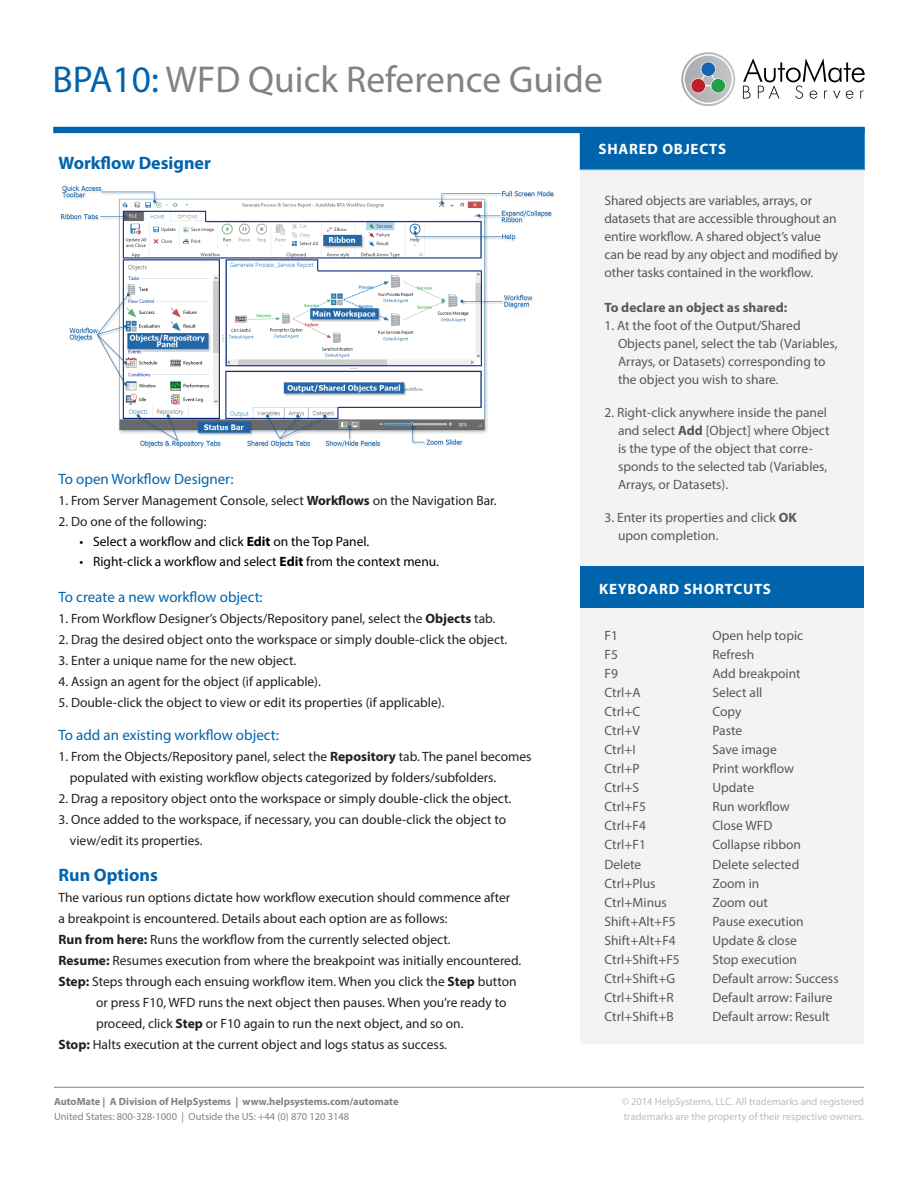
<style>
.page{position:relative;width:918px;height:1188px;background:#fff}
.page>*{position:absolute;margin:0;border:0;box-sizing:border-box;transform-origin:0 0}
.Product_Name{font:37.5px "Myriad Pro";color:#808285}
.Body_-_Subhead{font:700 18px "Myriad Pro";color:#0064ad}
.Body_-_Copy{font:15px "Myriad Pro";color:#0064ad}
.t1{font:700 15px "Myriad Pro";letter-spacing:.05em;color:#fff}
.Body_-_Copy-2{font:13.5px/21px "Myriad Pro";color:#231f20}
.Sidebar_-_Body_Copy{font:13.5px/18px "Myriad Pro";color:#57585a}
.t2{font:13.5px "Myriad Pro";color:#000}
.Sidebar_-_Body_Copy-2{font:700 13.5px "Myriad Pro";color:#57585a}
.t3{font:10.5px/15px "Myriad Pro";color:#bcbdc0}
.t4{font:700 10.5px "Myriad Pro";color:#808285}
.t5{font:10.5px "Myriad Pro";color:#808285}
.s1{color:#0064ad}
.s2{font-weight:700}
</style>
<div class="page">
<hr style="left:54px;top:1087px;width:810px;height:1px;background:#808285">
<div style="left:580px;top:128px;width:285px;height:42px;background:#0064ad;border:2px solid #0064ad"></div>
<div style="left:580px;top:170px;width:284px;height:435px;background:#f2f3f4"></div>
<div style="left:53px;top:127px;width:812px;height:6px;background:#0064ad"></div>
<div style="left:580px;top:604px;width:284px;height:440px;background:#f2f3f4"></div>
<div style="left:580px;top:567px;width:284px;height:41px;background:#0064ad"></div>
<img style="left:60px;top:185px;width:494px;height:263px">
<svg style="left:743px;top:58px;width:122px;height:41px"></svg>
<svg style="left:681px;top:52px;width:54px;height:54px"></svg>
<svg style="left:683px;top:54px;width:50px;height:50px"></svg>
<p class="Product_Name" style="left:52px;top:56px;width:552px"><span class="s1">BPA10:</span> WFD Quick Reference Guide</p>
<p class="Body_-_Subhead" style="left:58px;top:151px;width:154px">Workflow Designer</p>
<p class="Body_-_Copy" style="left:58px;top:469px;width:176px">To open Workflow Designer:</p>
<p class="Body_-_Copy-2" style="left:58px;top:490px;width:440px">1. From Server Management Console, select <span class="s2">Workflows</span> on the Navigation Bar.</p>
<p class="Body_-_Copy-2" style="left:58px;top:511px;width:150px">2. Do one of the following:</p>
<p class="t2" style="left:80px;top:533px;width:291px">• Select a workflow and click <span class="s2">Edit</span> on the Top Panel.</p>
<p class="t2" style="left:80px;top:553px;width:361px">• Right-click a workflow and select <span class="s2">Edit</span> from the context menu.</p>
<p class="Body_-_Copy" style="left:58px;top:588px;width:206px">To create a new workflow object:</p>
<p class="Body_-_Copy-2" style="left:58px;top:608px;width:438px">1. From Workflow Designer’s Objects/Repository panel, select the <span class="s2">Objects</span> tab.</p>
<p class="Body_-_Copy-2" style="left:58px;top:629px;width:450px">2. Drag the desired object onto the workspace or simply double-click the object.</p>
<p class="Body_-_Copy-2" style="left:58px;top:650px;width:239px">3. Enter a unique name for the new object.</p>
<p class="Body_-_Copy-2" style="left:58px;top:671px;width:264px">4. Assign an agent for the object (if applicable).</p>
<p class="Body_-_Copy-2" style="left:58px;top:692px;width:388px">5. Double-click the object to view or edit its properties (if applicable).</p>
<p class="Body_-_Copy" style="left:58px;top:726px;width:222px">To add an existing workflow object:</p>
<p class="Body_-_Copy-2" style="left:70px;top:746px;width:463px;text-indent:-11px">1. From the Objects/Repository panel, select the <span class="s2">Repository</span> tab. The panel becomes populated with existing workflow objects categorized by folders/subfolders.</p>
<p class="Body_-_Copy-2" style="left:58px;top:788px;width:454px">2. Drag a repository object onto the workspace or simply double-click the object.</p>
<p class="Body_-_Copy-2" style="left:70px;top:809px;width:438px;text-indent:-11px">3. Once added to the workspace, if necessary, you can double-click the object to view/edit its properties.</p>
<p class="Body_-_Subhead" style="left:58px;top:863px;width:101px">Run Options</p>
<p class="Body_-_Copy-2" style="left:58px;top:887px;width:453px">The various run options dictate how workflow execution should commence after a breakpoint is encountered. Details about each option are as follows:</p>
<p class="Body_-_Copy-2" style="left:58px;top:929px;width:394px"><span class="s2">Run from here:</span> Runs the workflow from the currently selected object.</p>
<p class="Body_-_Copy-2" style="left:58px;top:950px;width:464px"><span class="s2">Resume:</span> Resumes execution from where the breakpoint was initially encountered.</p>
<p class="Body_-_Copy-2" style="left:96px;top:971px;width:422px;text-indent:-38px"><span class="s2">Step:</span> Steps through each ensuing workflow item. When you click the <span class="s2">Step</span> button or press F10, WFD runs the next object then pauses. When you’re ready to proceed, click <span class="s2">Step</span> or F10 again to run the next object, and so on.</p>
<p class="Body_-_Copy-2" style="left:58px;top:1034px;width:390px"><span class="s2">Stop:</span> Halts execution at the current object and logs status as success.</p>
<p class="t4" style="left:54px;top:1094px;width:346px">AutoMate | A Division of HelpSystems | www.helpsystems.com/automate</p>
<p class="t5" style="left:54px;top:1110px;width:297px">United States: 800-328-1000 | Outside the US: +44 (0) 870 120 3148</p>
<p class="t1" style="left:598px;top:139px;width:129px">SHARED OBJECTS</p>
<p class="Sidebar_-_Body_Copy" style="left:604px;top:191px;width:235px">Shared objects are variables, arrays, or datasets that are accessible throughout an entire workflow. A shared object’s value can be read by any object and modified by other tasks contained in the workflow.</p>
<p class="Sidebar_-_Body_Copy-2" style="left:604px;top:299px;width:184px">To declare an object as shared:</p>
<p class="Sidebar_-_Body_Copy" style="left:618px;top:316px;width:221px;text-indent:-14px">1. At the foot of the Output/Shared Objects panel, select the tab (Variables, Arrays, or Datasets) corresponding to the object you wish to share.</p>
<p class="Sidebar_-_Body_Copy" style="left:618px;top:403px;width:213px;text-indent:-14px">2. Right-click anywhere inside the panel and select <span class="s2">Add</span> [Object] where Object is the type of the object that corre&shy;sponds to the selected tab (Variables, Arrays, or Datasets).</p>
<p class="Sidebar_-_Body_Copy" style="left:618px;top:508px;width:180px;text-indent:-14px">3. Enter its properties and click <span class="s2">OK </span>upon completion.</p>
<p class="t1" style="left:599px;top:579px;width:173px">KEYBOARD SHORTCUTS</p>
<p class="Sidebar_-_Body_Copy" style="left:604px;top:626px;width:15px">F1</p>
<p class="Sidebar_-_Body_Copy" style="left:712px;top:626px;width:92px">Open help topic</p>
<p class="Sidebar_-_Body_Copy" style="left:604px;top:645px;width:15px">F5</p>
<p class="Sidebar_-_Body_Copy" style="left:712px;top:645px;width:43px">Refresh</p>
<p class="Sidebar_-_Body_Copy" style="left:604px;top:664px;width:15px">F9</p>
<p class="Sidebar_-_Body_Copy" style="left:712px;top:664px;width:90px">Add breakpoint</p>
<p class="Sidebar_-_Body_Copy" style="left:604px;top:683px;width:38px">Ctrl+A</p>
<p class="Sidebar_-_Body_Copy" style="left:712px;top:683px;width:51px">Select all</p>
<p class="Sidebar_-_Body_Copy" style="left:604px;top:702px;width:37px">Ctrl+C</p>
<p class="Sidebar_-_Body_Copy" style="left:712px;top:702px;width:31px">Copy</p>
<p class="Sidebar_-_Body_Copy" style="left:604px;top:721px;width:37px">Ctrl+V</p>
<p class="Sidebar_-_Body_Copy" style="left:712px;top:721px;width:31px">Paste</p>
<p class="Sidebar_-_Body_Copy" style="left:604px;top:740px;width:33px">Ctrl+I</p>
<p class="Sidebar_-_Body_Copy" style="left:712px;top:740px;width:66px">Save image</p>
<p class="Sidebar_-_Body_Copy" style="left:604px;top:759px;width:37px">Ctrl+P</p>
<p class="Sidebar_-_Body_Copy" style="left:712px;top:759px;width:83px">Print workflow</p>
<p class="Sidebar_-_Body_Copy" style="left:604px;top:778px;width:36px">Ctrl+S</p>
<p class="Sidebar_-_Body_Copy" style="left:712px;top:778px;width:43px">Update</p>
<p class="Sidebar_-_Body_Copy" style="left:604px;top:798px;width:43px">Ctrl+F5</p>
<p class="Sidebar_-_Body_Copy" style="left:712px;top:798px;width:79px">Run workflow</p>
<p class="Sidebar_-_Body_Copy" style="left:604px;top:817px;width:43px">Ctrl+F4</p>
<p class="Sidebar_-_Body_Copy" style="left:712px;top:817px;width:61px">Close WFD</p>
<p class="Sidebar_-_Body_Copy" style="left:604px;top:836px;width:43px">Ctrl+F1</p>
<p class="Sidebar_-_Body_Copy" style="left:712px;top:836px;width:90px">Collapse ribbon</p>
<p class="Sidebar_-_Body_Copy" style="left:604px;top:855px;width:38px">Delete</p>
<p class="Sidebar_-_Body_Copy" style="left:712px;top:855px;width:88px">Delete selected</p>
<p class="Sidebar_-_Body_Copy" style="left:604px;top:874px;width:53px">Ctrl+Plus</p>
<p class="Sidebar_-_Body_Copy" style="left:712px;top:874px;width:48px">Zoom in</p>
<p class="Sidebar_-_Body_Copy" style="left:604px;top:893px;width:64px">Ctrl+Minus</p>
<p class="Sidebar_-_Body_Copy" style="left:712px;top:893px;width:57px">Zoom out</p>
<p class="Sidebar_-_Body_Copy" style="left:604px;top:912px;width:73px">Shift+Alt+F5</p>
<p class="Sidebar_-_Body_Copy" style="left:712px;top:912px;width:93px">Pause execution</p>
<p class="Sidebar_-_Body_Copy" style="left:604px;top:931px;width:73px">Shift+Alt+F4</p>
<p class="Sidebar_-_Body_Copy" style="left:712px;top:931px;width:86px">Update &amp; close</p>
<p class="Sidebar_-_Body_Copy" style="left:604px;top:950px;width:77px">Ctrl+Shift+F5</p>
<p class="Sidebar_-_Body_Copy" style="left:712px;top:950px;width:86px">Stop execution</p>
<p class="Sidebar_-_Body_Copy" style="left:604px;top:969px;width:72px">Ctrl+Shift+G</p>
<p class="Sidebar_-_Body_Copy" style="left:712px;top:969px;width:128px">Default arrow: Success</p>
<p class="Sidebar_-_Body_Copy" style="left:604px;top:988px;width:71px">Ctrl+Shift+R</p>
<p class="Sidebar_-_Body_Copy" style="left:712px;top:988px;width:122px">Default arrow: Failure</p>
<p class="Sidebar_-_Body_Copy" style="left:604px;top:1007px;width:71px">Ctrl+Shift+B</p>
<p class="Sidebar_-_Body_Copy" style="left:712px;top:1007px;width:119px">Default arrow: Result</p>
<p class="t3" style="left:622px;top:1094px;width:244px">© 2014 HelpSystems, LLC. All trademarks and registered trademarks are the property of their respective owners.</p>
</div>
